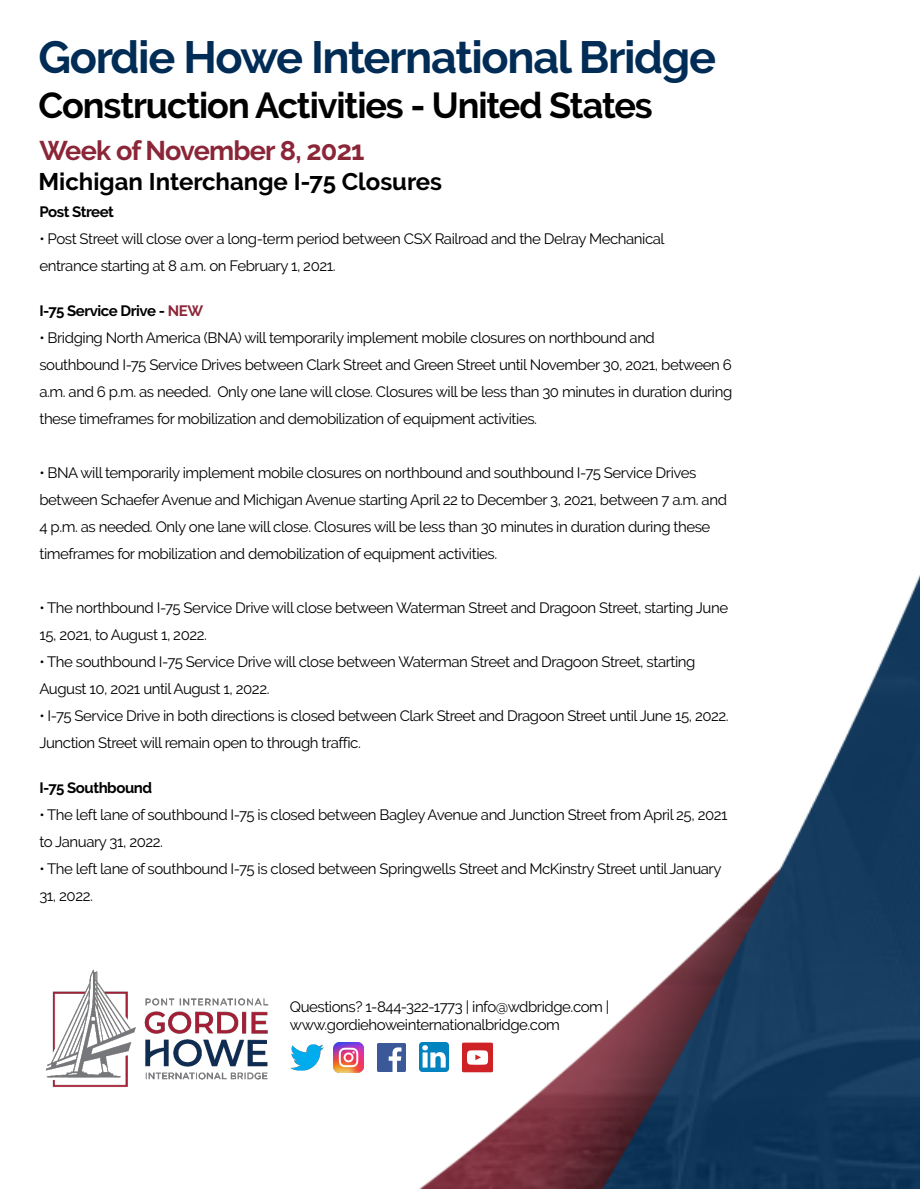
<style>
.page{position:relative;width:920px;height:1189px;background:#fff}
.page>*{position:absolute;margin:0;border:0;box-sizing:border-box;transform-origin:0 0}
.t1{font:700 45px "Raleway";letter-spacing:-.03em;color:#002c55}
.t2{font:700 36px "Raleway";letter-spacing:-.03em;color:#000}
.t3{font:700 27px "Raleway";letter-spacing:-.03em;color:#8b2638}
.t4{font:700 24px "Raleway";color:#000}
.t5{font:15px/27px "Raleway";letter-spacing:-.03em;color:#000}
.t6{font:700 15px "Raleway";letter-spacing:-.03em;color:#000}
.s1{color:#8b2638}
</style>
<div class="page">
<img style="left:336px;top:576px;width:583px;height:612px">
<img style="left:290px;top:1044px;width:34px;height:27px">
<img style="left:377px;top:1043px;width:28px;height:28px">
<img style="left:420px;top:1042px;width:29px;height:29px">
<img style="left:461px;top:1041px;width:32px;height:32px">
<img style="left:333px;top:1042px;width:30px;height:30px">
<img style="left:45px;top:969px;width:224px;height:118px">
<h1 class="t1" style="left:38px;top:32px;width:679px">Gordie Howe International Bridge</h1>
<h2 class="t2" style="left:38px;top:85px;width:615px">Construction Activities - United States</h2>
<h3 class="t3" style="left:39px;top:135px;width:326px">Week of November 8, 2021</h3>
<h3 class="t4" style="left:38px;top:168px;width:405px">Michigan Interchange I-75 Closures</h3>
<p class="t6" style="left:39px;top:203px;width:76px">Post Street</p>
<p class="t5" style="left:39px;top:225px;width:626px">• Post Street will close over a long-term period between CSX Railroad and the Delray Mechanical entrance starting at 8 a.m. on February 1, 2021.</p>
<p class="t6" style="left:39px;top:302px;width:165px">I-75 Service Drive - <span class="s1">NEW</span></p>
<p class="t5" style="left:39px;top:324px;width:694px">• Bridging North America (BNA) will temporarily implement mobile closures on northbound and southbound I-75 Service Drives between Clark Street and Green Street until November 30, 2021, between 6 a.m. and 6 p.m. as needed. Only one lane will close. Closures will be less than 30 minutes in duration during these timeframes for mobilization and demobilization of equipment activities.</p>
<p class="t5" style="left:39px;top:459px;width:689px">• BNA will temporarily implement mobile closures on northbound and southbound I-75 Service Drives between Schaefer Avenue and Michigan Avenue starting April 22 to December 3, 2021, between 7 a.m. and 4 p.m. as needed. Only one lane will close. Closures will be less than 30 minutes in duration during these timeframes for mobilization and demobilization of equipment activities.</p>
<p class="t5" style="left:39px;top:594px;width:690px">• The northbound I-75 Service Drive will close between Waterman Street and Dragoon Street, starting June<br>15, 2021, to August 1, 2022.</p>
<p class="t5" style="left:39px;top:648px;width:657px">• The southbound I-75 Service Drive will close between Waterman Street and Dragoon Street, starting<br>August 10, 2021 until August 1, 2022.</p>
<p class="t5" style="left:39px;top:702px;width:690px">• I-75 Service Drive in both directions is closed between Clark Street and Dragoon Street until June 15, 2022.<br>Junction Street will remain open to through traffic.</p>
<p class="t6" style="left:39px;top:779px;width:114px">I-75 Southbound</p>
<p class="t5" style="left:39px;top:801px;width:689px">• The left lane of southbound I-75 is closed between Bagley Avenue and Junction Street from April 25, 2021 to January 31, 2022.</p>
<p class="t5" style="left:39px;top:855px;width:683px">• The left lane of southbound I-75 is closed between Springwells Street and McKinstry Street until January<br>31, 2022.</p>
<p class="t5" style="left:290px;top:997px;width:321px;line-height:18px">Questions? 1-844-322-1773 | info@wdbridge.com | www.gordiehoweinternationalbridge.com</p>
</div>
